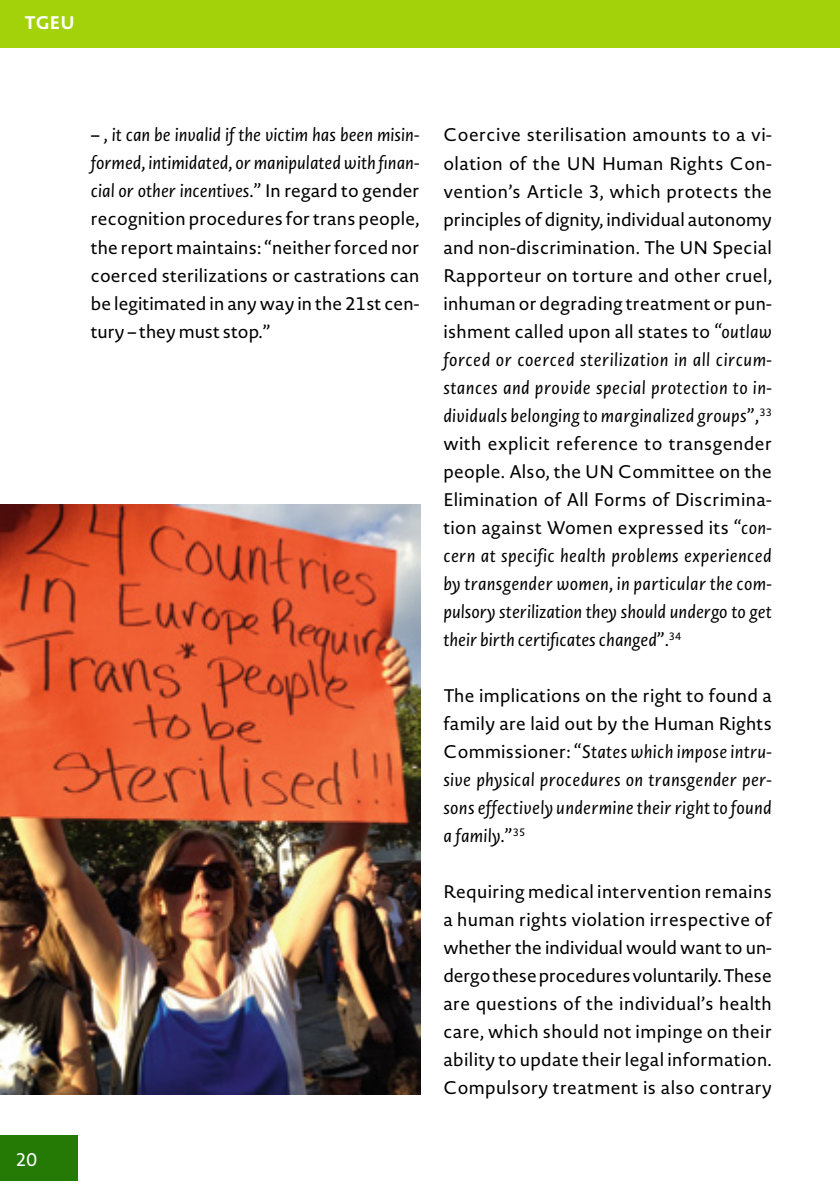
<style>
.page{position:relative;width:840px;height:1191px;background:#fff}
.page>*{position:absolute;margin:0;border:0;box-sizing:border-box;transform-origin:0 0}
.t1{font:18px/28px "Novel Sans Pro";letter-spacing:.02em;color:#000;text-align:justify}
.t2{font:italic 18px/28px "Novel Sans Pro";letter-spacing:.015em;color:#000;text-align:justify}
.t3{font:700 18px "Novel Sans Pro";color:#fff}
.t4{font:18px "Novel Sans Pro";color:#fff}
.s1{font-style:italic}
.s2{font-style:normal}
</style>
<div class="page">
<div style="left:0;top:0;width:839px;height:47px;background:#a3d20a"></div>
<div style="left:0;top:1135px;width:78px;height:46px;background:#247a05"></div>
<img style="left:0;top:505px;width:420px;height:589px">
<p class="t3" style="left:24px;top:9px;width:52px">tgeu</p>
<p class="t4" style="left:16px;top:1146px;width:23px">20</p>
<p class="t1" style="left:91px;top:121px;width:330px"><span class="s1">– , it can be invalid if the victim has been misin&shy;formed, intimidated, or manipulated with finan&shy;cial or other incentives.”</span> In regard to gender recognition procedures for trans people, the report maintains: “neither forced nor coerced sterilizations or castrations can be legitimated in any way in the 21st cen&shy;tury – they must stop.”</p>
<p class="t1" style="left:443px;top:121px;width:330px">Coercive sterilisation amounts to a vi&shy;olation of the UN Human Rights Con&shy;vention’s Article 3, which protects the principles of dignity, individual autonomy and non-discrimination. The UN Special Rapporteur on torture and other cruel, inhuman or degrading treatment or pun&shy;ishment called upon all states to <span class="s1">“outlaw forced or coerced sterilization in all circum&shy;stances and provide special protection to in&shy;dividuals belonging to marginalized groups”,</span><sup>33 </sup>with explicit reference to transgender people. Also, the UN Committee on the Elimination of All Forms of Discrimina&shy;tion against Women expressed its <span class="s1">“con&shy;cern at specific health problems experienced by transgender women, in particular the com&shy;pulsory sterilization they should undergo to get their birth certificates changed”.</span><sup>34</sup></p>
<p class="t2" style="left:443px;top:681px;width:330px"><span class="s2">The implications on the right to found a family are laid out by the Human Rights Commissioner:</span> “States which impose intru&shy;sive physical procedures on transgender per&shy;sons effectively undermine their right to found a family.”<sup>35</sup></p>
<p class="t1" style="left:443px;top:877px;width:330px">Requiring medical intervention remains a human rights violation irrespective of whether the individual would want to un&shy;dergo these procedures voluntarily. These are questions of the individual’s health care, which should not impinge on their ability to update their legal information.<br>Compulsory treatment is also contrary</p>
</div>
